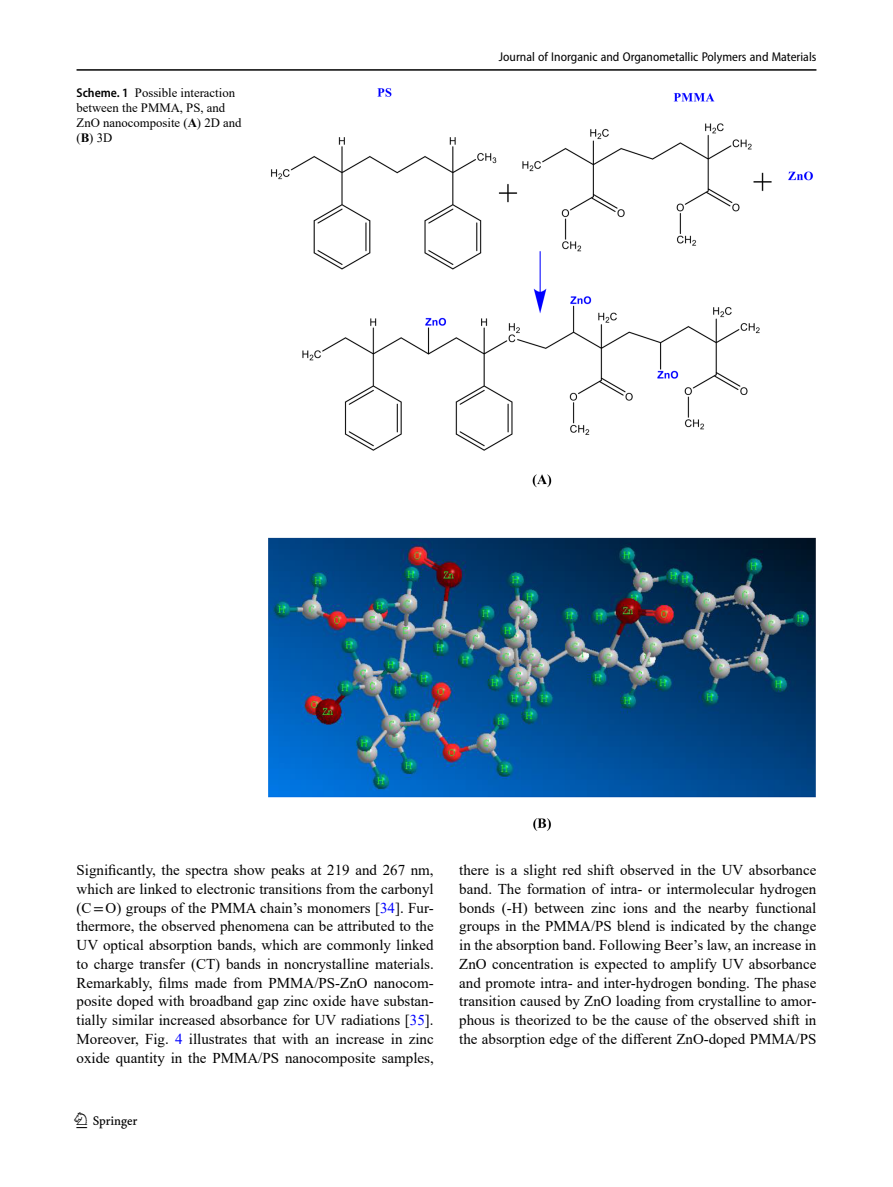
<style>
.page{position:relative;width:893px;height:1187px;background:#fff}
.page>*{position:absolute;margin:0;border:0;box-sizing:border-box;transform-origin:0 0}
.t1{font:22.5px "Springnew";color:#000}
.Body_Text{font:15px/18.8px "Times New Roman";color:#000;text-align:justify}
.Figure_Caption_Side{font:12.75px/15px "Times New Roman";color:#000}
.t2{font:semi-condensed 12.75px "Myriad Pro";color:#000}
.s1{font-family:"Myriad Pro";font-weight:600;font-stretch:semi-condensed}
.s2{font-weight:700}
.s3{font-family:"STIX"}
.s4{color:#00f}
</style>
<div class="page">
<hr style="left:77px;top:69px;width:739px;height:2px;background:#000">
<img style="left:268px;top:88px;width:548px;height:743px">
<p class="Figure_Caption_Side" style="left:77px;top:84px;width:167px"><span class="s1">Scheme. 1</span> Possible interaction between the PMMA, PS, and<br>ZnO nanocomposite (<span class="s2">A</span>) 2D and (<span class="s2">B</span>) 3D</p>
<p class="t2" style="left:499px;top:49px;width:319px">Journal of Inorganic and Organometallic Polymers and Materials</p>
<p class="Body_Text" style="left:77px;top:860px;width:359px">Significantly, the spectra show peaks at 219 and 267 nm, which are linked to electronic transitions from the carbonyl (C<span class="s3">=</span>O) groups of the PMMA chain’s monomers [<span class="s4">34</span>]. Fur&shy;thermore, the observed phenomena can be attributed to the UV optical absorption bands, which are commonly linked to charge transfer (CT) bands in noncrystalline materials.<br>Remarkably, films made from PMMA/PS-ZnO nanocom&shy;posite doped with broadband gap zinc oxide have substan&shy;tially similar increased absorbance for UV radiations [<span class="s4">35</span>].<br>Moreover, Fig. <span class="s4">4</span> illustrates that with an increase in zinc oxide quantity in the PMMA/PS nanocomposite samples,</p>
<h1 class="t1" style="left:77px;top:1107px;width:63px">1 3</h1>
<p class="Body_Text" style="left:459px;top:860px;width:359px">there is a slight red shift observed in the UV absorbance band. The formation of intra- or intermolecular hydrogen bonds (-H) between zinc ions and the nearby functional groups in the PMMA/PS blend is indicated by the change in the absorption band. Following Beer’s law, an increase in ZnO concentration is expected to amplify UV absorbance and promote intra- and inter-hydrogen bonding. The phase transition caused by ZnO loading from crystalline to amor&shy;phous is theorized to be the cause of the observed shift in the absorption edge of the different ZnO-doped PMMA/PS</p>
</div>
